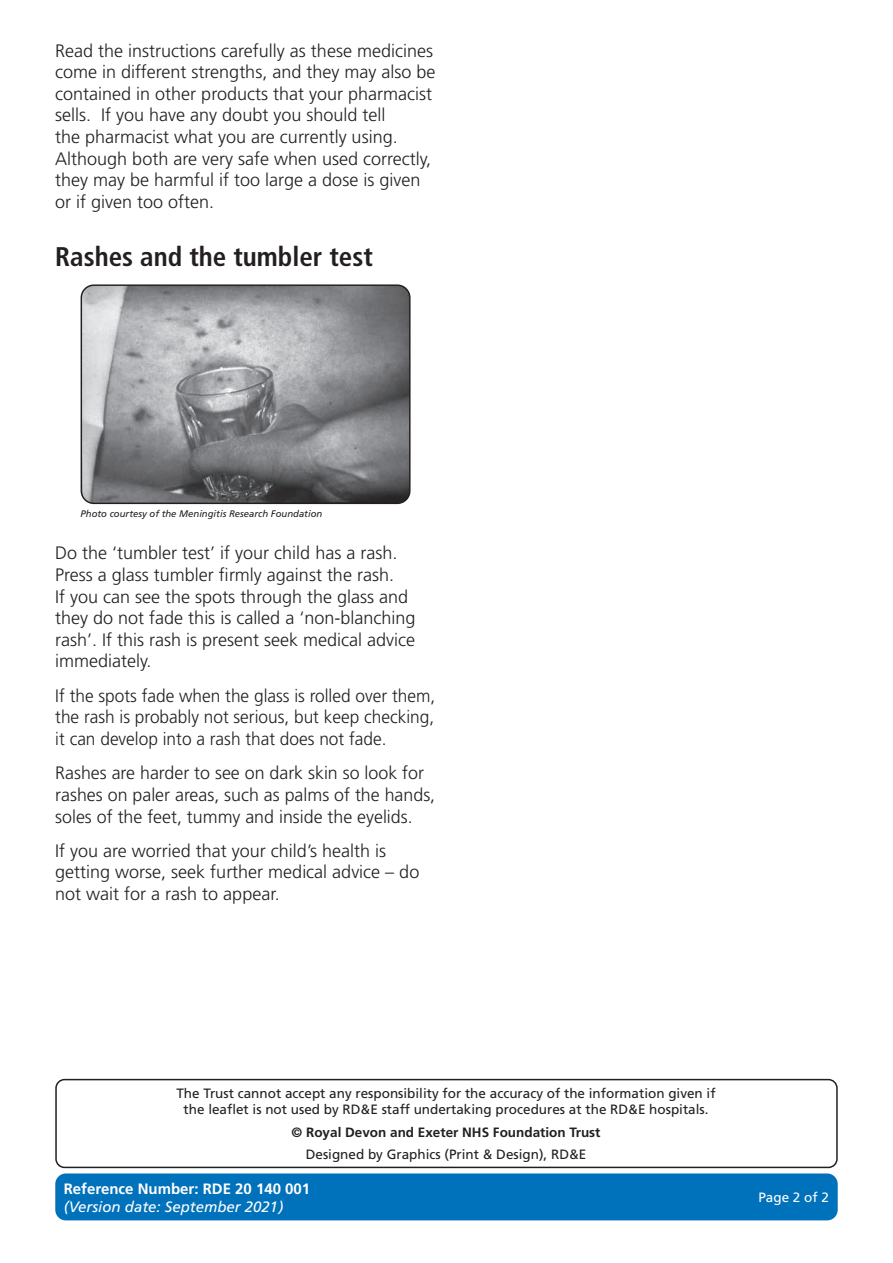
<style>
.page{position:relative;width:893px;height:1263px;background:#fff}
.page>*{position:absolute;margin:0;border:0;box-sizing:border-box;transform-origin:0 0}
.t1{font:700 condensed 27px "Frutiger";color:#231f20}
.t2{font:300 18px/21.6px "Frutiger";color:#231f20}
.t3{font:300 18px/21.6px "Frutiger";color:#231f20;text-align:justify;scale:.96 1}
.t4{font:700 15px "Frutiger";color:#fff}
.t5{font:italic 15px "Frutiger";color:#fff}
.t6{font:13.5px/16.2px "Frutiger";color:#231f20;text-align:center}
.t7{font:700 13.5px "Frutiger";color:#231f20}
.t8{font:13.5px "Frutiger";color:#fff}
.t9{font:italic 9.6px "Frutiger";color:#231f20}
</style>
<div class="page">
<div style="left:55px;top:1173px;width:783px;height:47px;background:#0072bc;border-radius:11px"></div>
<div style="left:55px;top:1079px;width:783px;height:89px;border:2px solid #231f20;border-radius:9px"></div>
<img style="left:81px;top:286px;width:328px;height:217px">
<div style="left:81px;top:284px;width:330px;height:220px;border:1px solid #231f20;border-radius:12px"></div>
<p class="t2" style="left:55px;top:40px;width:382px">Read the instructions carefully as these medicines come in different strengths, and they may also be contained in other products that your pharmacist sells. If you have any doubt you should tell<br>the pharmacist what you are currently using.<br>Although both are very safe when used correctly, they may be harmful if too large a dose is given or if given too often.</p>
<h1 class="t1" style="left:55px;top:240px;width:319px">Rashes and the tumbler test</h1>
<p class="t9" style="left:81px;top:508px;width:243px">Photo courtesy of the Meningitis Research Foundation</p>
<p class="t2" style="left:55px;top:542px;width:362px">Do the ‘tumbler test’ if your child has a rash.<br>Press a glass tumbler firmly against the rash.<br>If you can see the spots through the glass and they do not fade this is called a ‘non-blanching rash’. If this rash is present seek medical advice immediately.</p>
<p class="t3" style="left:55px;top:685px;width:397px">If the spots fade when the glass is rolled over them, the rash is probably not serious, but keep checking, it can develop into a rash that does not fade.</p>
<p class="t2" style="left:55px;top:762px;width:381px">Rashes are harder to see on dark skin so look for rashes on paler areas, such as palms of the hands, soles of the feet, tummy and inside the eyelids.</p>
<p class="t2" style="left:55px;top:840px;width:366px">If you are worried that your child’s health is getting worse, seek further medical advice – do not wait for a rash to appear.</p>
<p class="t6" style="left:176px;top:1085px;width:541px">The Trust cannot accept any responsibility for the accuracy of the information given if the leaflet is not used by RD&amp;E staff undertaking procedures at the RD&amp;E hospitals.</p>
<p class="t7" style="left:292px;top:1124px;width:310px">© Royal Devon and Exeter NHS Foundation Trust</p>
<p class="t6" style="left:306px;top:1146px;width:282px">Designed by Graphics (Print &amp; Design), RD&amp;E</p>
<p class="t4" style="left:64px;top:1180px;width:248px">Reference Number: RDE 20 140 001</p>
<p class="t5" style="left:64px;top:1198px;width:221px">(Version date: September 2021)</p>
<p class="t8" style="left:758px;top:1189px;width:72px">Page 2 of 2</p>
</div>
